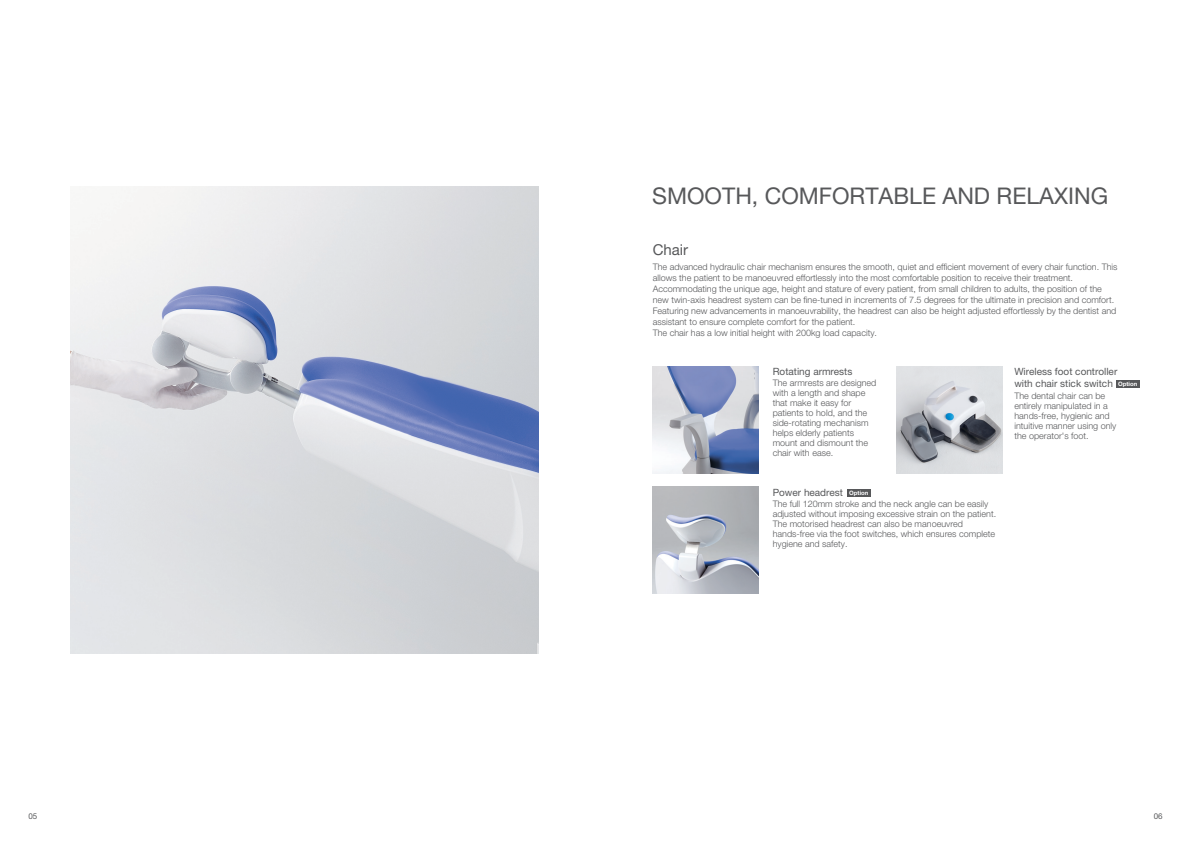
<style>
.page{position:relative;width:1191px;height:842px;background:#fff}
.page>*{position:absolute;margin:0;border:0;box-sizing:border-box;transform-origin:0 0}
.t1{font:23px "Helvetica Neue LT Pro";color:#57585a}
.t2{font:15px "Helvetica Neue LT Pro";color:#57585a}
.t3{font:10px/12px "Helvetica Neue LT Pro";color:#57585a}
.t4{font:300 9px/10px "Helvetica Neue LT Pro";color:#57585a}
.t5{font:8px "Helvetica Neue LT Pro";color:#57585a}
.t6{font:700 6px "Helvetica Neue LT Pro";color:#fff}
</style>
<div class="page">
<img style="left:652px;top:487px;width:106px;height:106px">
<img style="left:71px;top:186px;width:468px;height:468px">
<img style="left:896px;top:367px;width:106px;height:106px">
<img style="left:652px;top:367px;width:106px;height:106px">
<div style="left:847px;top:489px;width:23px;height:8px;background:#57585a"></div>
<div style="left:1116px;top:380px;width:23px;height:8px;background:#57585a"></div>
<h1 class="t1" style="left:652px;top:182px;width:457px">SMOOTH, COMFORTABLE AND RELAXING</h1>
<h2 class="t2" style="left:652px;top:240px;width:37px">Chair</h2>
<p class="t4" style="left:652px;top:261px;width:466px;line-height:11px">The advanced hydraulic chair mechanism ensures the smooth, quiet and efficient movement of every chair function. This allows the patient to be manoeuvred effortlessly into the most comfortable position to receive their treatment.<br>Accommodating the unique age, height and stature of every patient, from small children to adults, the position of the new twin-axis headrest system can be fine-tuned in increments of 7.5 degrees for the ultimate in precision and comfort.<br>Featuring new advancements in manoeuvrability, the headrest can also be height adjusted effortlessly by the dentist and assistant to ensure complete comfort for the patient.<br>The chair has a low initial height with 200kg load capacity.</p>
<p class="t3" style="left:773px;top:365px;width:81px">Rotating armrests</p>
<p class="t4" style="left:773px;top:378px;width:105px">The armrests are designed with a length and shape that make it easy for patients to hold, and the side-rotating mechanism helps elderly patients mount and dismount the chair with ease.</p>
<p class="t3" style="left:772px;top:486px;width:72px">Power headrest</p>
<p class="t4" style="left:772px;top:499px;width:225px">The full 120mm stroke and the neck angle can be easily adjusted without imposing excessive strain on the patient.<br>The motorised headrest can also be manoeuvred hands-free via the foot switches, which ensures complete hygiene and safety.</p>
<p class="t6" style="left:849px;top:489px;width:21px">Option</p>
<p class="t3" style="left:1014px;top:365px;width:104px">Wireless foot controller with chair stick switch</p>
<p class="t4" style="left:1014px;top:391px;width:104px">The dental chair can be entirely manipulated in a hands-free, hygienic and intuitive manner using only the operator's foot.</p>
<p class="t6" style="left:1118px;top:380px;width:21px">Option</p>
<p class="t5" style="left:28px;top:811px;width:10px">05</p>
<p class="t5" style="left:1153px;top:811px;width:10px">06</p>
</div>
